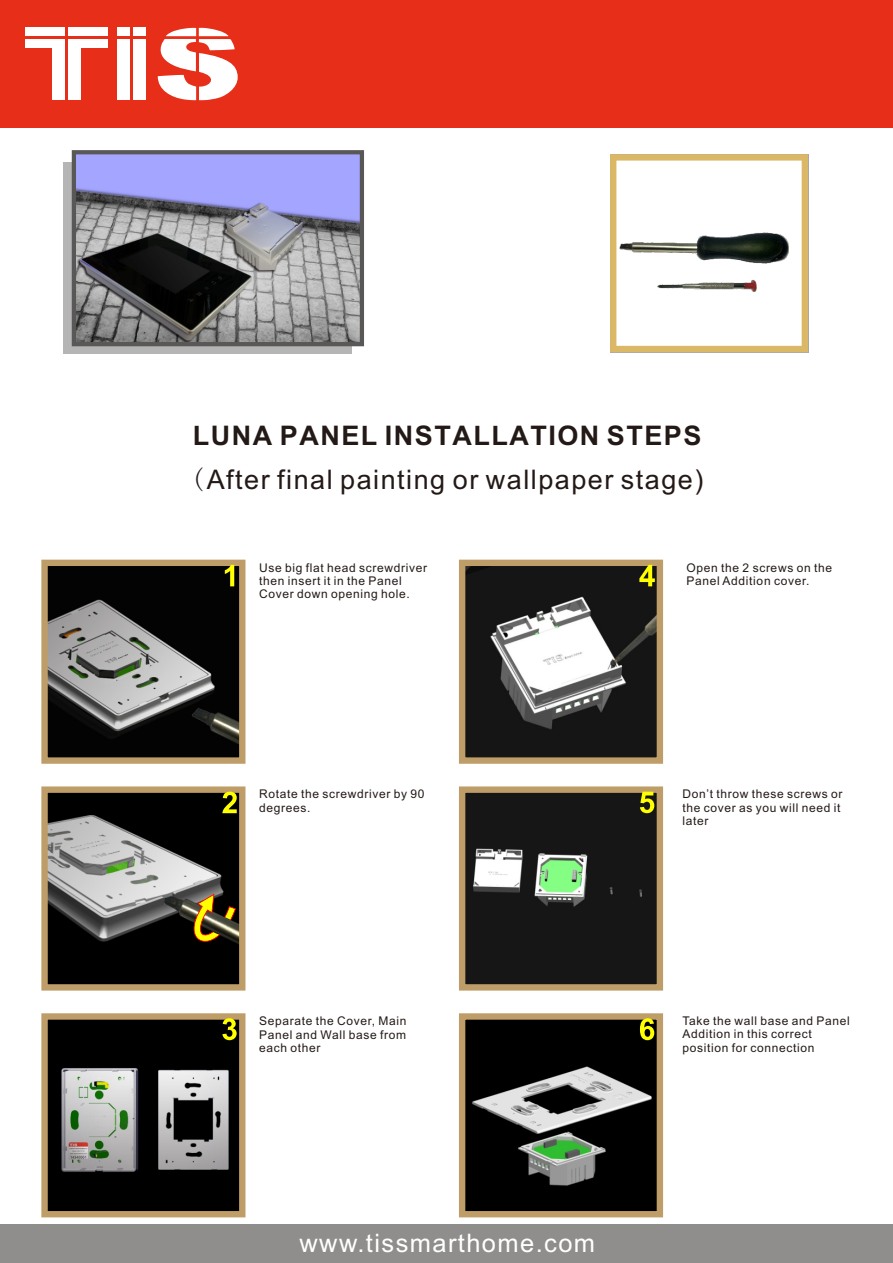
<style>
.page{position:relative;width:893px;height:1263px;background:#fff}
.page>*{position:absolute;margin:0;border:0;box-sizing:border-box;transform-origin:0 0}
.t1{font:27px/43.2px "Arial";letter-spacing:.055em;color:#231916}
.t2{font:25.5px "Arial";letter-spacing:.055em;color:#fff}
.t3{font:12px/13.4px "Arial";letter-spacing:.055em;color:#231916}
.s1{font-weight:700}
.s2{font-family:"Sim Sun"}
</style>
<div class="page">
<div style="left:0;top:0;width:893px;height:127px;background:#e72e19"></div>
<svg style="left:157px;top:28px;width:81px;height:72px"></svg>
<div style="left:25px;top:28px;width:39px;height:8px;background:#fff"></div>
<div style="left:68px;top:28px;width:39px;height:8px;background:#fff"></div>
<div style="left:68px;top:43px;width:12px;height:57px;background:#fff"></div>
<div style="left:52px;top:43px;width:12px;height:57px;background:#fff"></div>
<div style="left:25px;top:39px;width:39px;height:8px;background:#fff"></div>
<div style="left:68px;top:39px;width:39px;height:8px;background:#fff"></div>
<div style="left:118px;top:28px;width:12px;height:8px;background:#fff"></div>
<div style="left:118px;top:39px;width:12px;height:61px;background:#fff"></div>
<div style="left:134px;top:28px;width:12px;height:8px;background:#fff"></div>
<div style="left:134px;top:39px;width:12px;height:61px;background:#fff"></div>
<div style="left:64px;top:162px;width:288px;height:192px;background:#b5b5b6"></div>
<img style="left:77px;top:155px;width:282px;height:186px">
<div style="left:72px;top:150px;width:292px;height:196px;border:4px solid #595857"></div>
<svg style="left:610px;top:154px;width:198px;height:198px"></svg>
<img style="left:48px;top:567px;width:190px;height:190px">
<div style="left:41px;top:560px;width:204px;height:204px;border:6px solid #be9d68"></div>
<img style="left:48px;top:793px;width:190px;height:190px">
<svg style="left:193px;top:893px;width:43px;height:49px"></svg>
<div style="left:41px;top:786px;width:204px;height:204px;border:6px solid #be9d68"></div>
<div style="left:41px;top:1013px;width:204px;height:204px;border:6px solid #be9d68"></div>
<img style="left:466px;top:567px;width:190px;height:190px">
<div style="left:459px;top:560px;width:204px;height:204px;border:6px solid #be9d68"></div>
<img style="left:466px;top:793px;width:190px;height:190px">
<div style="left:459px;top:786px;width:204px;height:204px;border:6px solid #be9d68"></div>
<img style="left:466px;top:1020px;width:190px;height:190px">
<div style="left:459px;top:1013px;width:204px;height:204px;border:6px solid #be9d68"></div>
<svg style="left:225px;top:565px;width:9px;height:21px"></svg>
<svg style="left:222px;top:792px;width:15px;height:21px"></svg>
<svg style="left:45px;top:1016px;width:197px;height:198px"></svg>
<svg style="left:639px;top:565px;width:16px;height:21px"></svg>
<svg style="left:640px;top:792px;width:14px;height:21px"></svg>
<svg style="left:640px;top:1018px;width:14px;height:22px"></svg>
<div style="left:0;top:1224px;width:893px;height:38px;background:#8f8e8c"></div>
<h1 class="t1" style="left:190px;top:417px;width:514px"><span class="s1">LUNA PANEL INSTALLATION STEPS </span><span class="s2">(</span>After final painting or wallpaper stage)</h1>
<p class="t3" style="left:259px;top:562px;width:170px">Use big flat head screwdriver then insert it in the Panel<br>Cover down opening hole.</p>
<p class="t3" style="left:687px;top:562px;width:147px">Open the 2 screws on the<br>Panel Addition cover.</p>
<p class="t3" style="left:259px;top:788px;width:167px">Rotate the screwdriver by 90 degrees.</p>
<p class="t3" style="left:682px;top:788px;width:162px">Don’t throw these screws or the cover as you will need it later</p>
<p class="t3" style="left:259px;top:1015px;width:149px;text-align:justify">Separate the Cover, Main Panel and Wall base from each other</p>
<p class="t3" style="left:682px;top:1015px;width:169px">Take the wall base and Panel<br>Addition in this correct position for connection</p>
<h2 class="t2" style="left:299px;top:1234px;width:297px">www.tissmarthome.com</h2>
</div>
